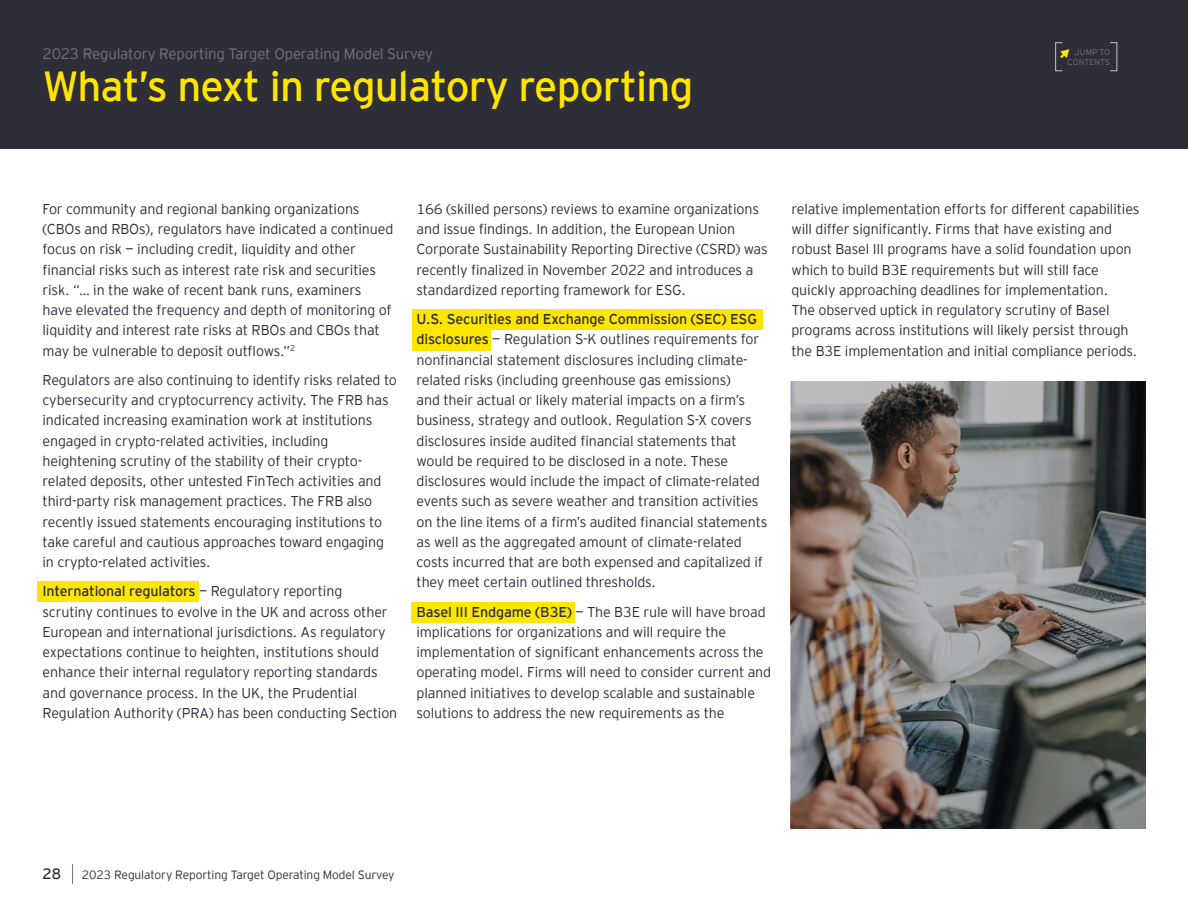
<style>
.page{position:relative;width:1188px;height:918px;background:#fff}
.page>*{position:absolute;margin:0;border:0;box-sizing:border-box;transform-origin:0 0}
.t1{font:42px "EY Interstate";letter-spacing:-.02em;color:#ffe600}
.t2{font:300 15px "EY Interstate";letter-spacing:-.01em;color:#747480}
.t3{font:15px "EY Interstate";color:#2e2e38}
.t4{font:300 14.25px/20.2px "EY Interstate";letter-spacing:-.01em;color:#2e2e38}
.t5{font:300 12px "EY Interstate";letter-spacing:-.01em;color:#2e2e38}
.t6{font:300 8.25px/10.6px "EY Interstate";letter-spacing:.015em;color:#747480;text-align:right}
.s1{font-style:inherit}
</style>
<div class="page">
<div style="left:0;top:0;width:1188px;height:148px;background:#2e2e38"></div>
<img style="left:791px;top:381px;width:354px;height:448px">
<svg style="left:72px;top:864px;width:1px;height:20px"></svg>
<div style="left:412px;top:330px;width:78px;height:21px;background:#ffe600"></div>
<div style="left:412px;top:602px;width:163px;height:21px;background:#ffe600"></div>
<div style="left:412px;top:309px;width:350px;height:20px;background:#ffe600"></div>
<div style="left:37px;top:581px;width:162px;height:20px;background:#ffe600"></div>
<div style="left:1055px;top:43px;width:8px;height:28px;border:1px solid #c4c4cd"></div>
<svg style="left:1061px;top:46px;width:2px;height:14px"></svg>
<p class="t2" style="left:43px;top:43px;width:392px">2023 Regulatory Reporting Target Operating Model Survey</p>
<h1 class="t1" style="left:43px;top:57px;width:652px">What’s next in regulatory reporting</h1>
<p class="t6" style="left:1068px;top:46px;width:44px">JUMP TO<br>CONTENTS</p>
<p class="t4" style="left:43px;top:198px;width:352px">For community and regional banking organizations (CBOs and RBOs), regulators have indicated a continued focus on risk — including credit, liquidity and other financial risks such as interest rate risk and securities risk. “… in the wake of recent bank runs, examiners have elevated the frequency and depth of monitoring of liquidity and interest rate risks at RBOs and CBOs that may be vulnerable to deposit outflows.”<sup>2</sup></p>
<p class="t4" style="left:43px;top:369px;width:356px">Regulators are also continuing to identify risks related to cybersecurity and cryptocurrency activity. The FRB has indicated increasing examination work at institutions engaged in crypto-related activities, including heightening scrutiny of the stability of their crypto&shy;related deposits, other untested FinTech activities and third-party risk management practices. The FRB also recently issued statements encouraging institutions to take careful and cautious approaches toward engaging in crypto-related activities.</p>
<p class="t4" style="left:43px;top:580px;width:356px"><span class="s1">International regulators</span> — Regulatory reporting<br>scrutiny continues to evolve in the UK and across other European and international jurisdictions. As regulatory expectations continue to heighten, institutions should enhance their internal regulatory reporting standards and governance process. In the UK, the Prudential Regulation Authority (PRA) has been conducting Section</p>
<p class="t4" style="left:417px;top:198px;width:353px">166 (skilled persons) reviews to examine organizations and issue findings. In addition, the European Union Corporate Sustainability Reporting Directive (CSRD) was recently finalized in November 2022 and introduces a standardized reporting framework for ESG.</p>
<p class="t4" style="left:417px;top:308px;width:352px"><span class="s1">U.S. Securities and Exchange Commission (SEC) ESG disclosures</span> — Regulation S-K outlines requirements for nonfinancial statement disclosures including climate&shy;related risks (including greenhouse gas emissions)<br>and their actual or likely material impacts on a firm’s business, strategy and outlook. Regulation S-X covers disclosures inside audited financial statements that would be required to be disclosed in a note. These disclosures would include the impact of climate-related events such as severe weather and transition activities on the line items of a firm’s audited financial statements as well as the aggregated amount of climate-related costs incurred that are both expensed and capitalized if they meet certain outlined thresholds.</p>
<p class="t4" style="left:417px;top:601px;width:356px"><span class="s1">Basel III Endgame (B3E)</span> — The B3E rule will have broad implications for organizations and will require the implementation of significant enhancements across the operating model. Firms will need to consider current and planned initiatives to develop scalable and sustainable solutions to address the new requirements as the</p>
<p class="t4" style="left:791px;top:198px;width:349px">relative implementation efforts for different capabilities will differ significantly. Firms that have existing and robust Basel III programs have a solid foundation upon which to build B3E requirements but will still face quickly approaching deadlines for implementation.<br>The observed uptick in regulatory scrutiny of Basel programs across institutions will likely persist through the B3E implementation and initial compliance periods.</p>
<p class="t3" style="left:43px;top:863px;width:20px">28</p>
<p class="t5" style="left:82px;top:866px;width:314px">2023 Regulatory Reporting Target Operating Model Survey</p>
</div>
